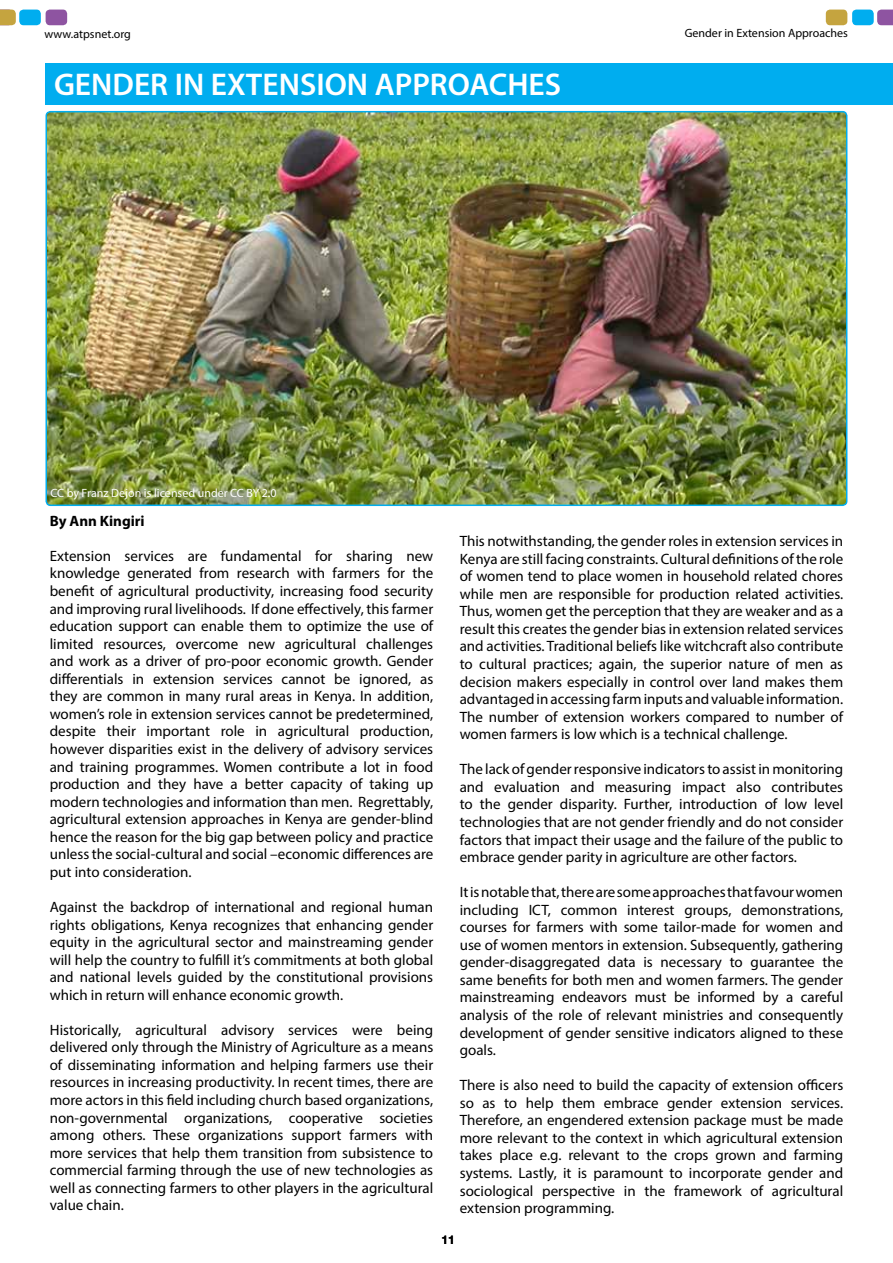
<style>
.page{position:relative;width:893px;height:1263px;background:#fff}
.page>*{position:absolute;margin:0;border:0;box-sizing:border-box;transform-origin:0 0}
.t1{font:600 31.5px "Myriad Pro";color:#fff}
.t2{font:15px/17.5px "Myriad Pro";color:#000;text-align:justify}
.t3{font:700 15px "Myriad Pro";color:#000}
.t4{font:12px "Myriad Pro";color:#000}
.t5{font:12px "Myriad Pro";color:#fff}
.t6{font:700 12px "Helvetica Neue";color:#000}
</style>
<div class="page">
<div style="left:826px;top:10px;width:21px;height:15px;background:#c5a43f;border-radius:4px"></div>
<div style="left:852px;top:10px;width:22px;height:15px;background:#00adef;border-radius:4px"></div>
<svg style="left:877px;top:10px;width:16px;height:15px"></svg>
<div style="left:46px;top:10px;width:21px;height:15px;background:#8e54a1;border-radius:4px"></div>
<div style="left:19px;top:10px;width:22px;height:15px;background:#00adef;border-radius:4px"></div>
<svg style="left:0;top:10px;width:16px;height:15px"></svg>
<div style="left:45px;top:63px;width:848px;height:41px;background:#00adef"></div>
<img style="left:48px;top:112px;width:799px;height:393px">
<div style="left:45px;top:111px;width:802px;height:395px;border:2px solid #00adef;border-radius:4px"></div>
<p class="t4" style="left:45px;top:27px;width:88px">www.atpsnet.org</p>
<h1 class="t1" style="left:54px;top:65px;width:509px">GENDER IN EXTENSION APPROACHES</h1>
<p class="t4" style="left:685px;top:26px;width:165px">Gender in Extension Approaches</p>
<p class="t5" style="left:50px;top:486px;width:228px">CC by Franz Dejon is licensed under CC BY 2.0</p>
<p class="t3" style="left:50px;top:511px;width:97px">By Ann Kingiri</p>
<p class="t2" style="left:50px;top:547px;width:385px">Extension services are fundamental for sharing new knowledge generated from research with farmers for the benefit of agricultural productivity, increasing food security and improving rural livelihoods. If done effectively, this farmer education support can enable them to optimize the use of limited resources, overcome new agricultural challenges and work as a driver of pro-poor economic growth. Gender differentials in extension services cannot be ignored, as they are common in many rural areas in Kenya. In addition, women’s role in extension services cannot be predetermined, despite their important role in agricultural production, however disparities exist in the delivery of advisory services and training programmes. Women contribute a lot in food production and they have a better capacity of taking up modern technologies and information than men. Regrettably, agricultural extension approaches in Kenya are gender-blind hence the reason for the big gap between policy and practice unless the social-cultural and social –economic differences are put into consideration.</p>
<p class="t2" style="left:50px;top:898px;width:385px">Against the backdrop of international and regional human rights obligations, Kenya recognizes that enhancing gender equity in the agricultural sector and mainstreaming gender will help the country to fulfill it’s commitments at both global and national levels guided by the constitutional provisions which in return will enhance economic growth.</p>
<p class="t2" style="left:50px;top:1021px;width:385px">Historically, agricultural advisory services were being delivered only through the Ministry of Agriculture as a means of disseminating information and helping farmers use their resources in increasing productivity. In recent times, there are more actors in this field including church based organizations, non-governmental organizations, cooperative societies among others. These organizations support farmers with more services that help them transition from subsistence to commercial farming through the use of new technologies as well as connecting farmers to other players in the agricultural value chain.</p>
<p class="t2" style="left:460px;top:532px;width:385px">This notwithstanding, the gender roles in extension services in Kenya are still facing constraints. Cultural definitions of the role of women tend to place women in household related chores while men are responsible for production related activities.<br>Thus, women get the perception that they are weaker and as a result this creates the gender bias in extension related services and activities. Traditional beliefs like witchcraft also contribute to cultural practices; again, the superior nature of men as decision makers especially in control over land makes them advantaged in accessing farm inputs and valuable information.<br>The number of extension workers compared to number of women farmers is low which is a technical challenge.</p>
<p class="t2" style="left:460px;top:760px;width:385px">The lack of gender responsive indicators to assist in monitoring and evaluation and measuring impact also contributes to the gender disparity. Further, introduction of low level technologies that are not gender friendly and do not consider factors that impact their usage and the failure of the public to embrace gender parity in agriculture are other factors.</p>
<p class="t2" style="left:460px;top:883px;width:385px">It is notable that, there are some approaches that favour women including ICT, common interest groups, demonstrations, courses for farmers with some tailor-made for women and use of women mentors in extension. Subsequently, gathering gender-disaggregated data is necessary to guarantee the same benefits for both men and women farmers. The gender mainstreaming endeavors must be informed by a careful analysis of the role of relevant ministries and consequently development of gender sensitive indicators aligned to these goals.</p>
<p class="t2" style="left:460px;top:1076px;width:385px">There is also need to build the capacity of extension officers so as to help them embrace gender extension services.<br>Therefore, an engendered extension package must be made more relevant to the context in which agricultural extension takes place e.g. relevant to the crops grown and farming systems. Lastly, it is paramount to incorporate gender and sociological perspective in the framework of agricultural extension programming.</p>
<p class="t6" style="left:441px;top:1229px;width:15px">11</p>
</div>
